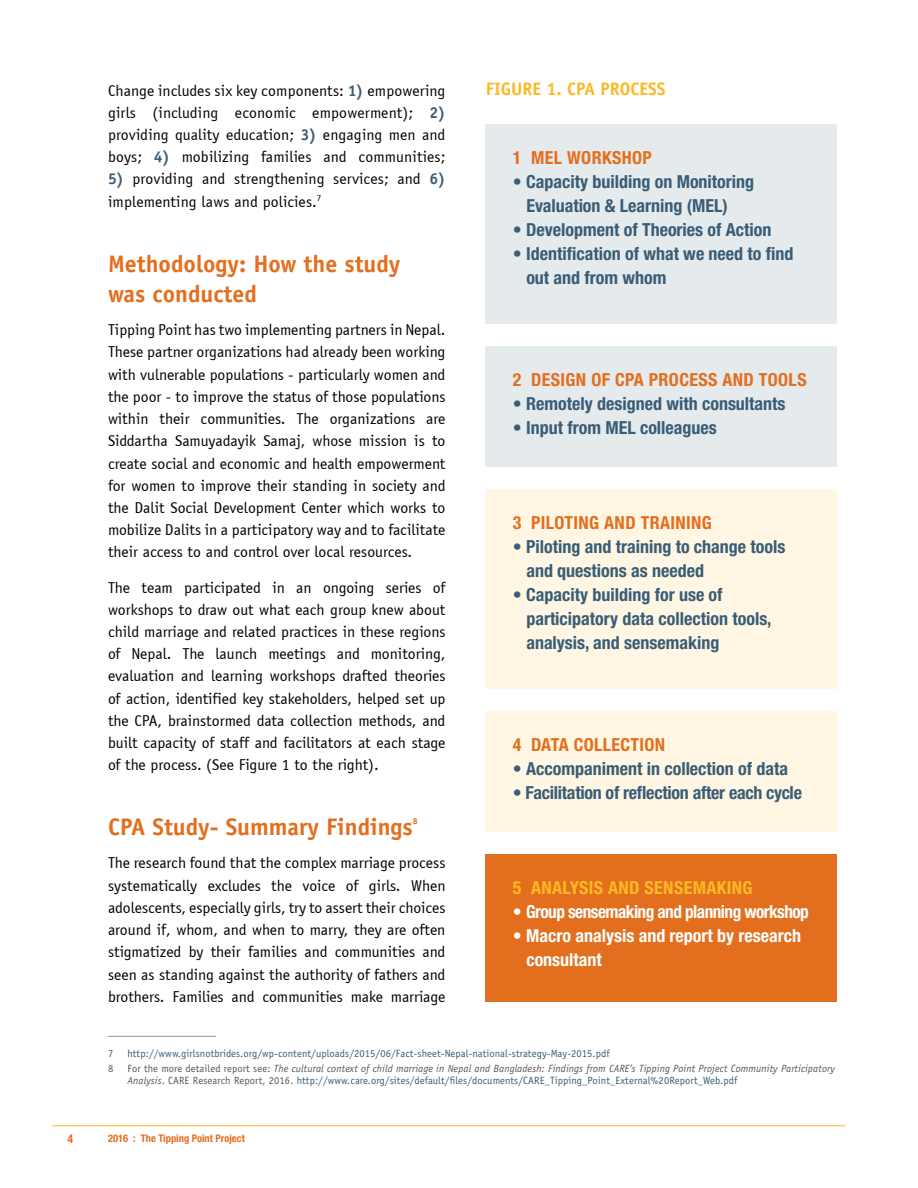
<style>
.page{position:relative;width:918px;height:1188px;background:#fff}
.page>*{position:absolute;margin:0;border:0;box-sizing:border-box;transform-origin:0 0}
.t1{font:700 24px/30.5px "Officina Sans Std";color:#e36f1e}
.t2{font:700 condensed 18px/24px "Helvetica Neue LT Std";color:#395d76}
.t3{font:700 condensed 18px "Helvetica Neue LT Std";letter-spacing:.02em;color:#e36f1e}
.t4{font:700 condensed 18px/24px "Helvetica Neue LT Std";color:#fff}
.t5{font:700 condensed 18px "Helvetica Neue LT Std";letter-spacing:-.03em;color:#fff}
.t6{font:700 condensed 18px "Helvetica Neue LT Std";letter-spacing:.02em;color:#fdb924}
.t7{font:700 18px "Officina Sans Std";color:#fdb924}
.t8{font:15.75px/22.2px "Officina Sans";color:#000;text-align:justify}
.t9{font:700 condensed 12px "Helvetica Neue LT Std";color:#e36f1e}
.t10{font:italic 10.5px/12px "Officina Sans Std";letter-spacing:.01em;color:#58595b}
.t11{font:10.5px "Officina Sans Std";letter-spacing:.01em;color:#395d76}
.t12{font:700 condensed 10.5px "Helvetica Neue LT Std";color:#e36f1e}
.t13{font:10.5px "Officina Sans Std";color:#58595b}
.t14{font:700 8.7px "Officina Sans Std";color:#e36f1e}
.s1{font-family:"Officina Sans Std";font-weight:700;color:#395d76}
.s2{font-style:normal}
.s3{font-style:normal;color:#395d76}
</style>
<div class="page">
<hr style="left:52px;top:1125px;width:793px;height:1px;background:#fdb924">
<hr style="left:108px;top:1036px;width:108px;height:1px;background:#939598">
<div style="left:486px;top:854px;width:351px;height:148px;background:#e36f1e"></div>
<div style="left:486px;top:711px;width:351px;height:121px;background:#fff6e3"></div>
<div style="left:486px;top:489px;width:351px;height:200px;background:#fff6e3"></div>
<div style="left:486px;top:346px;width:351px;height:120px;background:#e5eaed"></div>
<div style="left:486px;top:124px;width:351px;height:200px;background:#e5eaed"></div>
<p class="t8" style="left:108px;top:79px;width:339px">Change includes six key components: <span class="s1">1)</span> empowering girls (including economic empowerment); <span class="s1">2) </span>providing quality education; <span class="s1">3)</span> engaging men and boys; <span class="s1">4)</span> mobilizing families and communities;</p>
<p class="t8" style="left:108px;top:168px;width:339px"><span class="s1">5)</span> providing and strengthening services; and <span class="s1">6) </span>implementing laws and policies.<sup>7</sup></p>
<h1 class="t1" style="left:108px;top:248px;width:294px">Methodology: How the study was conducted</h1>
<p class="t8" style="left:108px;top:319px;width:339px">Tipping Point has two implementing partners in Nepal.<br>These partner organizations had already been working with vulnerable populations - particularly women and the poor - to improve the status of those populations within their communities. The organizations are Siddartha Samuyadayik Samaj, whose mission is to create social and economic and health empowerment for women to improve their standing in society and the Dalit Social Development Center which works to mobilize Dalits in a participatory way and to facilitate their access to and control over local resources.</p>
<p class="t8" style="left:108px;top:576px;width:339px">The team participated in an ongoing series of workshops to draw out what each group knew about child marriage and related practices in these regions of Nepal. The launch meetings and monitoring, evaluation and learning workshops drafted theories of action, identified key stakeholders, helped set up the CPA, brainstormed data collection methods, and built capacity of staff and facilitators at each stage of the process. (See Figure 1 to the right).</p>
<h1 class="t1" style="left:108px;top:812px;width:306px">CPA Study- Summary Findings</h1>
<p class="t14" style="left:413px;top:816px;width:6px">8</p>
<p class="t8" style="left:108px;top:852px;width:339px">The research found that the complex marriage process systematically excludes the voice of girls. When adolescents, especially girls, try to assert their choices around if, whom, and when to marry, they are often stigmatized by their families and communities and seen as standing against the authority of fathers and brothers. Families and communities make marriage</p>
<p class="t7" style="left:486px;top:77px;width:181px">FIGURE 1. CPA PROCESS</p>
<p class="t3" style="left:513px;top:146px;width:141px">1 MEL WORKSHOP</p>
<p class="t2" style="left:526px;top:169px;width:229px;text-indent:-14px">• Capacity building on Monitoring<br>Evaluation &amp; Learning (MEL)</p>
<p class="t2" style="left:513px;top:217px;width:260px">• Development of Theories of Action</p>
<p class="t2" style="left:526px;top:241px;width:269px;text-indent:-14px">• Identification of what we need to find out and from whom</p>
<p class="t3" style="left:513px;top:369px;width:295px">2 DESIGN OF CPA PROCESS AND TOOLS</p>
<p class="t2" style="left:513px;top:391px;width:274px">• Remotely designed with consultants</p>
<p class="t2" style="left:513px;top:415px;width:206px">• Input from MEL colleagues</p>
<p class="t3" style="left:513px;top:512px;width:201px">3 PILOTING AND TRAINING</p>
<p class="t2" style="left:526px;top:534px;width:261px;text-indent:-14px">• Piloting and training to change tools and questions as needed</p>
<p class="t2" style="left:526px;top:582px;width:247px;text-indent:-14px">• Capacity building for use of participatory data collection tools, analysis, and sensemaking</p>
<p class="t3" style="left:513px;top:734px;width:154px">4 DATA COLLECTION</p>
<p class="t2" style="left:513px;top:757px;width:277px">• Accompaniment in collection of data</p>
<p class="t2" style="left:513px;top:781px;width:291px">• Facilitation of reflection after each cycle</p>
<p class="t6" style="left:513px;top:877px;width:241px">5 ANALYSIS AND SENSEMAKING</p>
<p class="t5" style="left:513px;top:901px;width:298px">• Group sensemaking and planning workshop</p>
<p class="t4" style="left:526px;top:924px;width:276px;text-indent:-14px">• Macro analysis and report by research consultant</p>
<p class="t13" style="left:108px;top:1047px;width:7px">7</p>
<p class="t11" style="left:127px;top:1047px;width:484px">http://www.girlsnotbrides.org/wp-content/uploads/2015/06/Fact-sheet-Nepal-national-strategy-May-2015.pdf</p>
<p class="t13" style="left:108px;top:1063px;width:7px">8</p>
<p class="t10" style="left:127px;top:1063px;width:709px"><span class="s2">For the more detailed report see:</span> The cultural context of child marriage in Nepal and Bangladesh: Findings from CARE’s Tipping Point Project Community Participatory<br>Analysis<span class="s2">. CARE Research Report, 2016.</span> <span class="s3">http://www.care.org/sites/default/files/documents/CARE_Tipping_Point_External%20Report_Web.pdf</span></p>
<p class="t9" style="left:68px;top:1132px;width:7px">4</p>
<p class="t12" style="left:108px;top:1132px;width:138px">2016 : The Tipping Point Project</p>
</div>
